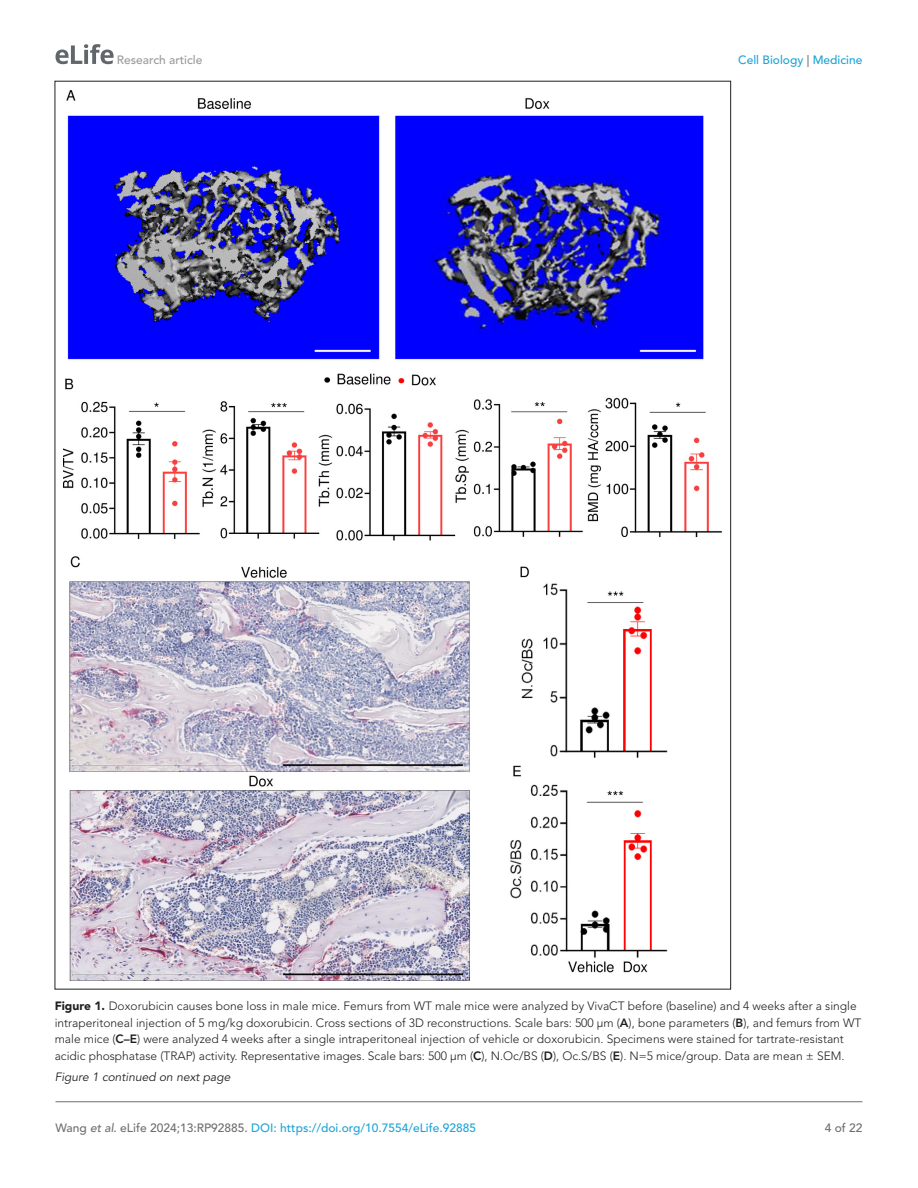
<style>
.page{position:relative;width:918px;height:1188px;background:#fff}
.page>*{position:absolute;margin:0;border:0;box-sizing:border-box;transform-origin:0 0}
.t1{font:300 12px/16.5px "Avenir LT Std";color:#231f20}
.t2{font:500 12px "Avenir LT Std";color:#1ea4d7}
.t3{font:italic 12px "Avenir LT Std";color:#231f20}
.t4{font:500 12px "Avenir LT Std";color:#9a9a9a}
.t5{font:500 12px "Avenir LT Std";color:#6e6e70}
.s1{color:#6e6e70}
.s2{font-weight:900}
.s3{font-weight:800}
.s4{font-style:italic;color:#6e6e70}
</style>
<div class="page">
<svg style="left:56px;top:44px;width:58px;height:20px"></svg>
<hr style="left:56px;top:1101px;width:806px;height:1px;background:#6e6e70">
<img style="left:64px;top:90px;width:658px;height:890px">
<p class="t4" style="left:117px;top:53px;width:87px">Research article</p>
<p class="t2" style="left:738px;top:53px;width:126px">Cell Biology <span class="s1">|</span> Medicine</p>
<p class="t1" style="left:55px;top:998px;width:808px"><span class="s2">Figure 1.</span> Doxorubicin causes bone loss in male mice. Femurs from WT male mice were analyzed by VivaCT before (baseline) and 4 weeks after a single intraperitoneal injection of 5 mg/kg doxorubicin. Cross sections of 3D reconstructions. Scale bars: 500 μm (<span class="s3">A</span>), bone parameters (<span class="s3">B</span>), and femurs from WT male mice (<span class="s3">C–E</span>) were analyzed 4 weeks after a single intraperitoneal injection of vehicle or doxorubicin. Specimens were stained for tartrate-resistant acidic phosphatase (TRAP) activity. Representative images. Scale bars: 500 μm (<span class="s3">C</span>), N.Oc/BS (<span class="s3">D</span>), Oc.S/BS (<span class="s3">E</span>). N=5 mice/group. Data are mean ± SEM.</p>
<p class="t3" style="left:55px;top:1070px;width:177px">Figure 1 continued on next page</p>
<p class="t2" style="left:56px;top:1121px;width:422px"><span class="s1">Wang</span> <span class="s4">et al</span><span class="s1">. eLife 2024;13:RP92885.</span> DOI: https://doi.org/10.7554/eLife.92885</p>
<p class="t5" style="left:825px;top:1121px;width:39px">4 of 22</p>
</div>
